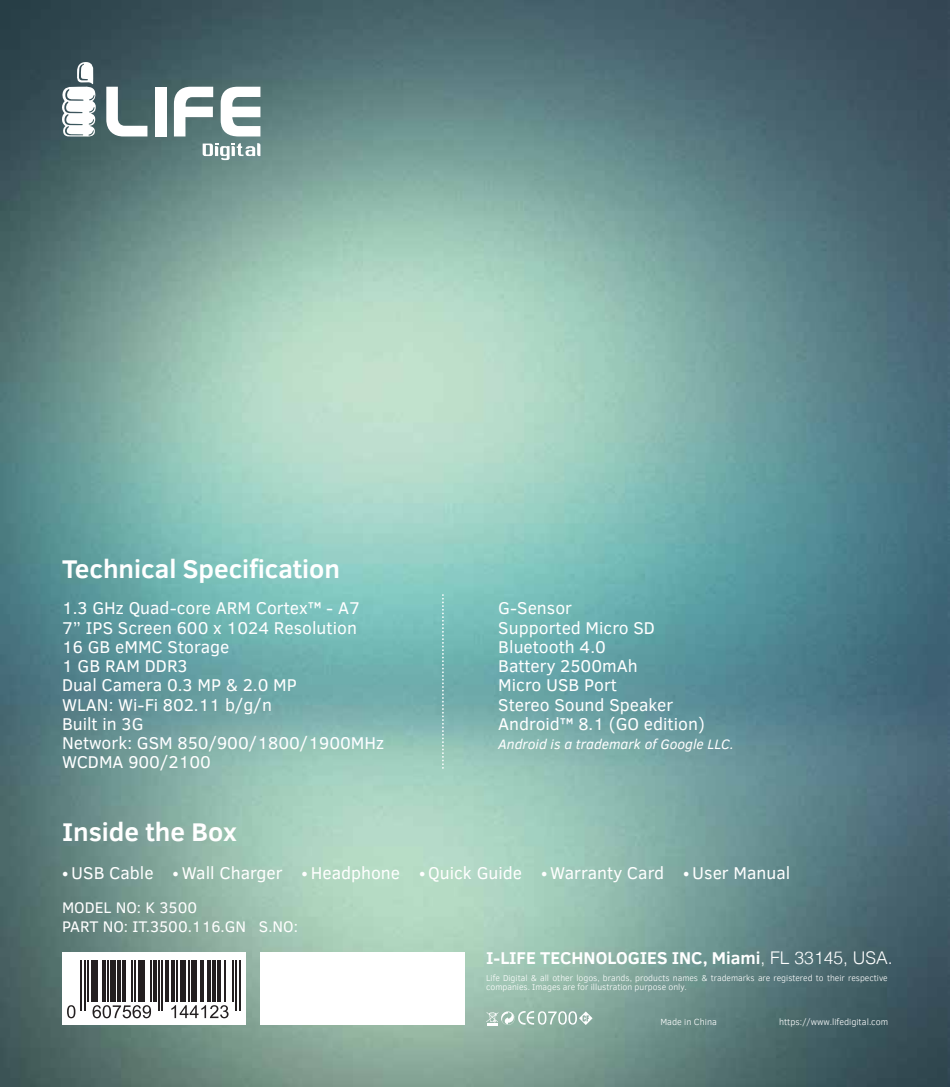
<style>
.page{position:relative;width:950px;height:1087px;background:#fff}
.page>*{position:absolute;margin:0;border:0;box-sizing:border-box;transform-origin:0 0}
.t1{font:700 26.25px "Clear Sans";color:#fff}
.t2{font:17.5px/19.2px "Clear Sans";color:#fff}
.t3{font:700 17.5px "Clear Sans";color:#fff}
.t4{font:15.75px/18.9px "Clear Sans";color:#fff}
.t5{font:italic 14px "Clear Sans";color:#fff}
.t6{font:300 9.1px "Clear Sans";color:#fff}
.t7{font:300 8.75px/8.8px "Clear Sans";color:#fff}
.s1{font-size:10.5px}
.s2{font-family:"Helvetica";font-weight:300}
</style>
<div class="page">
<img style="left:0;top:0;width:950px;height:1086px">
<svg style="left:106px;top:87px;width:41px;height:49px"></svg>
<div style="left:155px;top:87px;width:11px;height:49px;background:#fff"></div>
<svg style="left:174px;top:87px;width:39px;height:49px"></svg>
<svg style="left:221px;top:87px;width:39px;height:49px"></svg>
<svg style="left:203px;top:143px;width:57px;height:17px"></svg>
<svg style="left:59px;top:62px;width:37px;height:75px"></svg>
<div style="left:62px;top:952px;width:184px;height:72px;background:#fff"></div>
<div style="left:260px;top:952px;width:205px;height:72px;background:#fff"></div>
<svg style="left:442px;top:594px;width:2px;height:174px"></svg>
<svg style="left:486px;top:1010px;width:107px;height:15px"></svg>
<hr style="left:81px;top:959px;width:1px;height:51px;background:#231f20">
<hr style="left:84px;top:959px;width:2px;height:51px;background:#231f20">
<hr style="left:87px;top:959px;width:2px;height:42px;background:#231f20">
<div style="left:91px;top:959px;width:6px;height:42px;background:#231f20"></div>
<hr style="left:102px;top:959px;width:4px;height:42px;background:#231f20">
<hr style="left:108px;top:959px;width:1px;height:42px;background:#231f20">
<div style="left:111px;top:959px;width:5px;height:42px;background:#231f20"></div>
<hr style="left:118px;top:959px;width:3px;height:42px;background:#231f20">
<hr style="left:123px;top:959px;width:3px;height:42px;background:#231f20">
<hr style="left:131px;top:959px;width:2px;height:42px;background:#231f20">
<hr style="left:135px;top:959px;width:1px;height:42px;background:#231f20">
<div style="left:138px;top:959px;width:7px;height:42px;background:#231f20"></div>
<hr style="left:150px;top:959px;width:1px;height:42px;background:#231f20">
<hr style="left:153px;top:959px;width:3px;height:42px;background:#231f20">
<hr style="left:158px;top:959px;width:2px;height:51px;background:#231f20">
<hr style="left:161px;top:959px;width:2px;height:51px;background:#231f20">
<hr style="left:165px;top:959px;width:3px;height:42px;background:#231f20">
<hr style="left:172px;top:959px;width:3px;height:42px;background:#231f20">
<hr style="left:177px;top:959px;width:1px;height:42px;background:#231f20">
<div style="left:180px;top:959px;width:5px;height:42px;background:#231f20"></div>
<hr style="left:188px;top:959px;width:2px;height:42px;background:#231f20">
<div style="left:192px;top:959px;width:5px;height:42px;background:#231f20"></div>
<hr style="left:200px;top:959px;width:4px;height:42px;background:#231f20">
<hr style="left:207px;top:959px;width:3px;height:42px;background:#231f20">
<hr style="left:212px;top:959px;width:4px;height:42px;background:#231f20">
<hr style="left:217px;top:959px;width:4px;height:42px;background:#231f20">
<hr style="left:224px;top:959px;width:2px;height:42px;background:#231f20">
<hr style="left:232px;top:959px;width:2px;height:42px;background:#231f20">
<hr style="left:236px;top:959px;width:1px;height:51px;background:#231f20">
<hr style="left:239px;top:959px;width:2px;height:51px;background:#231f20">
<svg style="left:67px;top:1005px;width:8px;height:13px"></svg>
<svg style="left:93px;top:1005px;width:58px;height:13px"></svg>
<svg style="left:171px;top:1005px;width:58px;height:13px"></svg>
<h1 class="t1" style="left:62px;top:550px;width:280px">Technical Specification</h1>
<p class="t2" style="left:62px;top:598px;width:324px">1.3 GHz Quad-core ARM Cortex™ - A7<br>7” IPS Screen 600 x 1024 Resolution<br>16 GB eMMC Storage<br>1 GB RAM DDR3<br>Dual Camera 0.3 MP &amp; 2.0 MP<br>WLAN: Wi-Fi 802.11 b/g/n<br>Built in 3G<br>Network: GSM 850/900/1800/1900MHz<br>WCDMA 900/2100</p>
<p class="t2" style="left:498px;top:598px;width:208px">G-Sensor<br>Supported Micro SD<br>Bluetooth 4.0<br>Battery 2500mAh<br>Micro USB Port<br>Stereo Sound Speaker<br>Android™ 8.1 (GO edition)</p>
<p class="t5" style="left:498px;top:734px;width:237px">Android is a trademark of Google LLC.</p>
<h1 class="t1" style="left:62px;top:812px;width:176px">Inside the Box</h1>
<p class="t2" style="left:62px;top:862px;width:730px"><span class="s1">●</span> USB Cable <span class="s1">●</span> Wall Charger <span class="s1">●</span> Headphone <span class="s1">●</span> Quick Guide <span class="s1">●</span> Warranty Card <span class="s1">●</span> User Manual</p>
<p class="t4" style="left:62px;top:897px;width:238px">MODEL NO: K 3500<br>PART NO: IT.3500.116.GN S.NO:</p>
<p class="t3" style="left:486px;top:945px;width:408px">I-LIFE TECHNOLOGIES INC, Miami<span class="s2">, FL 33145, USA.</span></p>
<p class="t7" style="left:486px;top:973px;width:403px">Life Digital &amp; all other logos, brands, products names &amp; trademarks are registered to their respective companies. Images are for illustration purpose only.</p>
<p class="t6" style="left:660px;top:1015px;width:58px">Made in China</p>
<p class="t6" style="left:779px;top:1015px;width:111px">https://www.lifedigital.com</p>
</div>
